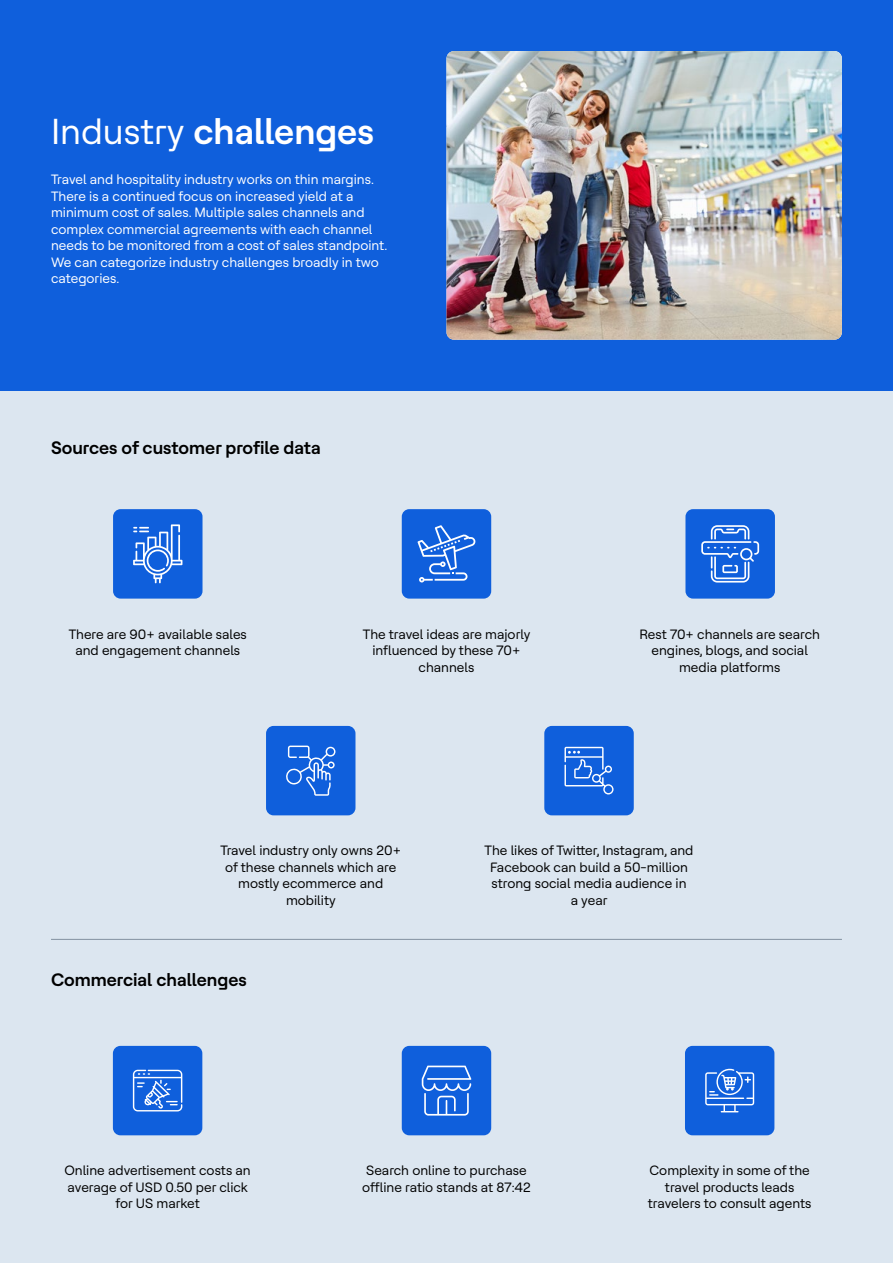
<style>
.page{position:relative;width:893px;height:1263px;background:#fff}
.page>*{position:absolute;margin:0;border:0;box-sizing:border-box;transform-origin:0 0}
.t1{font:700 36px "HCL Tech Roobert";color:#fff}
.t2{font:700 18px "HCL Tech Roobert";color:#000}
.t3{font:13.5px/16.5px "HCL Tech Roobert";color:#000;text-align:center}
.t4{font:13.5px/16.5px "HCL Tech Roobert";color:#fff}
.s1{font-weight:400}
</style>
<div class="page">
<div style="left:0;top:392px;width:893px;height:871px;background:#dce6f0"></div>
<div style="left:0;top:0;width:893px;height:391px;background:#0f5fdc"></div>
<img style="left:446px;top:51px;width:396px;height:289px">
<div style="left:113px;top:509px;width:89px;height:90px;background:#0f5fdc;border-radius:8px"></div>
<svg style="left:133px;top:524px;width:49px;height:59px"></svg>
<div style="left:402px;top:509px;width:89px;height:90px;background:#0f5fdc;border-radius:8px"></div>
<svg style="left:417px;top:525px;width:58px;height:57px"></svg>
<div style="left:685px;top:509px;width:90px;height:90px;background:#0f5fdc;border-radius:8px"></div>
<svg style="left:701px;top:525px;width:58px;height:57px"></svg>
<div style="left:266px;top:726px;width:89px;height:89px;background:#0f5fdc;border-radius:8px"></div>
<svg style="left:286px;top:745px;width:49px;height:51px"></svg>
<div style="left:544px;top:726px;width:90px;height:89px;background:#0f5fdc;border-radius:8px"></div>
<svg style="left:564px;top:747px;width:49px;height:47px"></svg>
<div style="left:113px;top:1046px;width:89px;height:89px;background:#0f5fdc;border-radius:8px"></div>
<svg style="left:133px;top:1070px;width:49px;height:41px"></svg>
<div style="left:402px;top:1046px;width:89px;height:89px;background:#0f5fdc;border-radius:8px"></div>
<svg style="left:422px;top:1065px;width:50px;height:50px"></svg>
<div style="left:685px;top:1046px;width:89px;height:89px;background:#0f5fdc;border-radius:8px"></div>
<svg style="left:705px;top:1069px;width:49px;height:43px"></svg>
<hr style="left:51px;top:939px;width:791px;height:1px;background:#8291a0">
<h1 class="t1" style="left:51px;top:105px;width:325px"><span class="s1">Industry</span> challenges</h1>
<p class="t4" style="left:51px;top:171px;width:338px">Travel and hospitality industry works on thin margins.<br>There is a continued focus on increased yield at a minimum cost of sales. Multiple sales channels and complex commercial agreements with each channel needs to be monitored from a cost of sales standpoint.<br>We can categorize industry challenges broadly in two categories.</p>
<h2 class="t2" style="left:51px;top:435px;width:271px">Sources of customer profile data</h2>
<p class="t3" style="left:69px;top:625px;width:180px">There are 90+ available sales and engagement channels</p>
<p class="t3" style="left:363px;top:625px;width:169px">The travel ideas are majorly influenced by these 70+ channels</p>
<p class="t3" style="left:639px;top:625px;width:182px">Rest 70+ channels are search engines, blogs, and social media platforms</p>
<p class="t3" style="left:220px;top:841px;width:182px">Travel industry only owns 20+ of these channels which are mostly ecommerce and mobility</p>
<h2 class="t2" style="left:51px;top:967px;width:197px">Commercial challenges</h2>
<p class="t3" style="left:485px;top:841px;width:210px">The likes of Twitter, Instagram, and<br>Facebook can build a 50-million strong social media audience in<br>a year</p>
<p class="t3" style="left:64px;top:1161px;width:188px">Online advertisement costs an average of USD 0.50 per click for US market</p>
<p class="t3" style="left:362px;top:1161px;width:170px">Search online to purchase offline ratio stands at 87:42</p>
<p class="t3" style="left:648px;top:1161px;width:165px">Complexity in some of the travel products leads travelers to consult agents</p>
</div>
